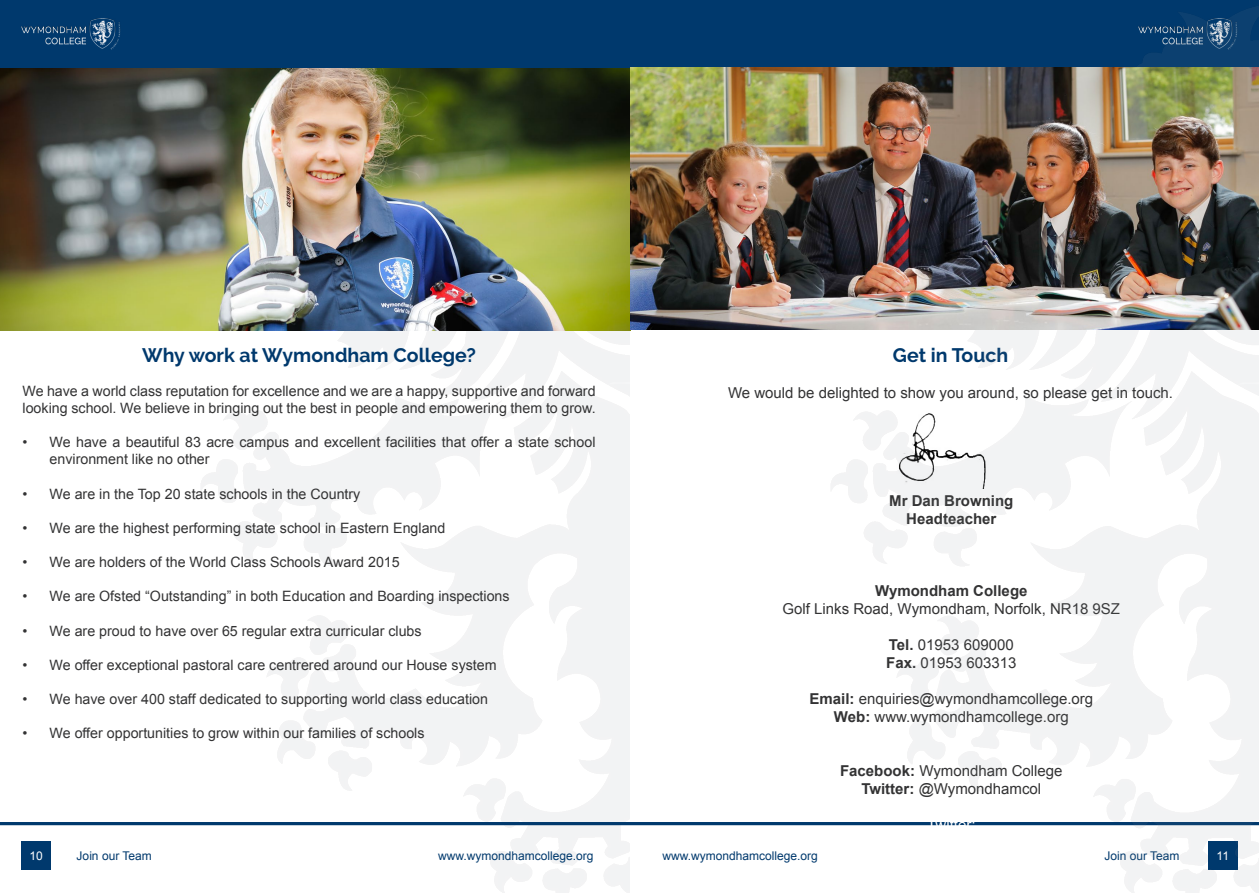
<style>
.page{position:relative;width:1259px;height:893px;background:#fff}
.page>*{position:absolute;margin:0;border:0;box-sizing:border-box;transform-origin:0 0}
.t1{font:700 19.5px "Raleway";color:#00396d}
.t2{font:15px/18px "Arial";color:#333334;text-align:center}
.t3{font:700 15px/18px "Arial";color:#333334;text-align:center}
.t4{font:15px "Arial";color:#fff}
.t5{font:14.25px/17.1px "Arial";color:#333334}
.t6{font:12px "Arial";color:#00396d}
.t7{font:12px "Arial";color:#fff}
.s1{font-weight:700}
</style>
<div class="page">
<div style="left:629px;top:0;width:630px;height:68px;background:#00396d"></div>
<div style="left:0;top:0;width:629px;height:68px;background:#00396d"></div>
<div style="left:21px;top:841px;width:30px;height:29px;background:#00396d"></div>
<hr style="left:0;top:822px;width:1259px;height:3px;background:#00396d">
<img style="left:21px;top:19px;width:99px;height:31px">
<img style="left:0;top:67px;width:696px;height:264px">
<img style="left:696px;top:6px;width:563px;height:887px">
<h1 class="t1" style="left:142px;top:344px;width:335px">Why work at Wymondham College?</h1>
<p class="t5" style="left:23px;top:383px;width:574px">We have a world class reputation for excellence and we are a happy, supportive and forward looking school. We believe in bringing out the best in people and empowering them to grow.</p>
<p class="t5" style="left:50px;top:434px;width:547px;text-indent:-27px">• We have a beautiful 83 acre campus and excellent facilities that offer a state school environment like no other</p>
<p class="t5" style="left:23px;top:485px;width:339px">• We are in the Top 20 state schools in the Country</p>
<p class="t5" style="left:23px;top:519px;width:424px">• We are the highest performing state school in Eastern England</p>
<p class="t5" style="left:23px;top:554px;width:379px">• We are holders of the World Class Schools Award 2015</p>
<p class="t5" style="left:23px;top:588px;width:488px">• We are Ofsted “Outstanding” in both Education and Boarding inspections</p>
<p class="t5" style="left:23px;top:622px;width:400px">• We are proud to have over 65 regular extra curricular clubs</p>
<p class="t5" style="left:23px;top:656px;width:475px">• We offer exceptional pastoral care centrered around our House system</p>
<p class="t5" style="left:23px;top:690px;width:467px">• We have over 400 staff dedicated to supporting world class education</p>
<p class="t5" style="left:23px;top:725px;width:403px">• We offer opportunities to grow within our families of schools</p>
<h1 class="t1" style="left:893px;top:344px;width:117px">Get in Touch</h1>
<p class="t2" style="left:728px;top:384px;width:446px">We would be delighted to show you around, so please get in touch.</p>
<p class="t3" style="left:889px;top:492px;width:126px">Mr Dan Browning<br>Headteacher</p>
<p class="t3" style="left:875px;top:582px;width:154px">Wymondham College</p>
<p class="t2" style="left:782px;top:600px;width:339px">Golf Links Road, Wymondham, Norfolk, NR18 9SZ</p>
<p class="t2" style="left:886px;top:636px;width:132px;text-align:left"><span class="s1">Tel.</span> 01953 609000<br><span class="s1">Fax.</span> 01953 603313</p>
<p class="t2" style="left:809px;top:690px;width:285px"><span class="s1">Email:</span> enquiries@wymondhamcollege.org<br><span class="s1">Web:</span> www.wymondhamcollege.org</p>
<p class="t2" style="left:840px;top:762px;width:224px"><span class="s1">Facebook:</span> Wymondham College<br><span class="s1">Twitter:</span> @Wymondhamcol</p>
<p class="t4" style="left:927px;top:815px;width:50px">Twitter:</p>
<p class="t7" style="left:30px;top:848px;width:15px">10</p>
<p class="t6" style="left:77px;top:848px;width:77px">Join our Team</p>
<p class="t6" style="left:438px;top:848px;width:157px">www.wymondhamcollege.org</p>
<p class="t6" style="left:662px;top:848px;width:157px">www.wymondhamcollege.org</p>
<p class="t6" style="left:1104px;top:848px;width:77px">Join our Team</p>
<p class="t7" style="left:1216px;top:848px;width:14px">11</p>
</div>
